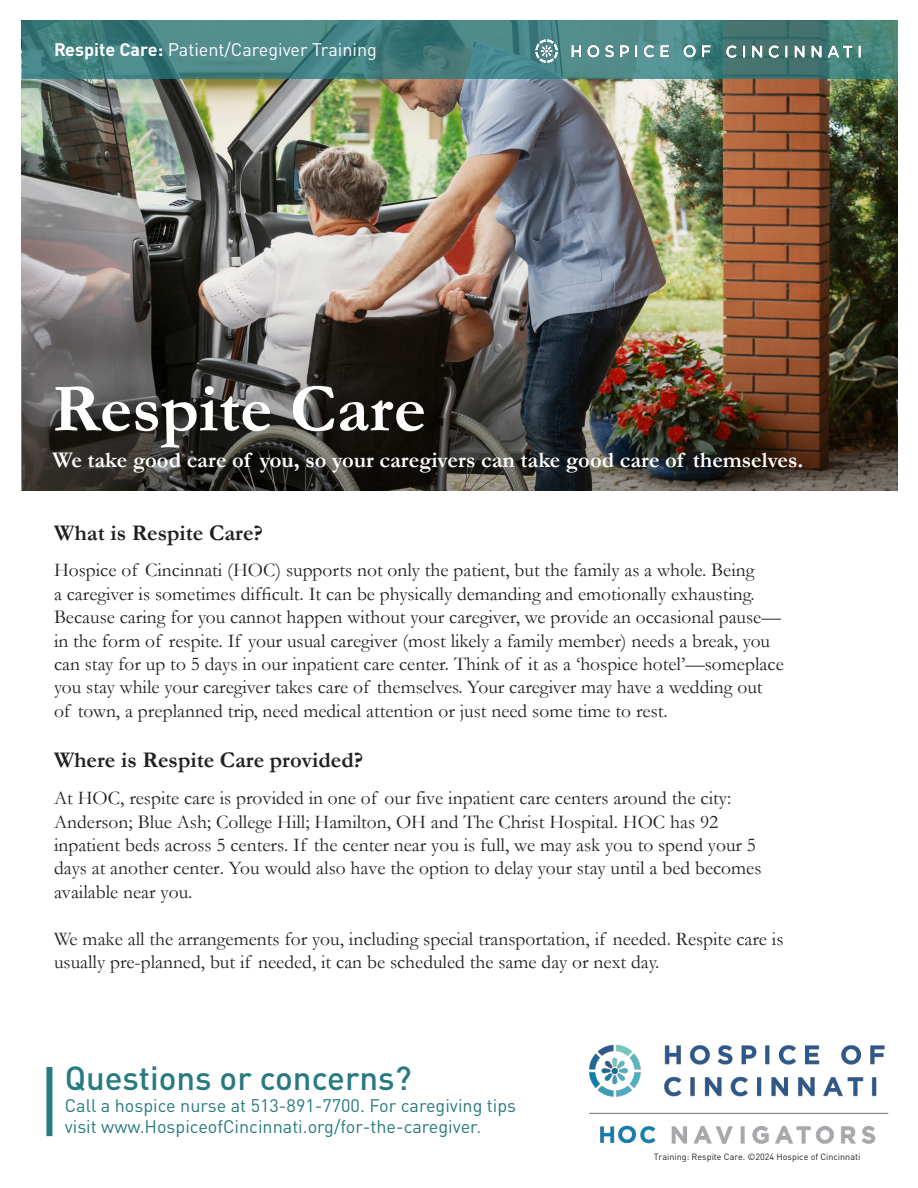
<style>
.page{position:relative;width:918px;height:1188px;background:#fff}
.page>*{position:absolute;margin:0;border:0;box-sizing:border-box;transform-origin:0 0}
.t1{font:700 69px "Garamond";color:#fff}
.t2{font:500 33px "DIN Pro";color:#277a80}
.t3{font:700 22.5px "Garamond";color:#fff}
.t4{font:700 22.5px "Garamond";color:#231f20}
.t5{font:19.5px/23.4px "Garamond";color:#231f20}
.t6{font:18px/21.6px "DIN Pro";color:#277a80}
.t7{font:18px "DIN Pro";color:#fff}
.t8{font:9px "DIN Pro";color:#231f20}
.s1{font-weight:700}
</style>
<div class="page">
<img style="left:22px;top:79px;width:876px;height:412px">
<svg style="left:22px;top:20px;width:876px;height:59px;background:#458181"></svg>
<div style="left:46px;top:1067px;width:6px;height:69px;background:#277a80"></div>
<img style="left:533px;top:38px;width:330px;height:26px">
<img style="left:589px;top:1044px;width:300px;height:100px">
<p class="t7" style="left:54px;top:35px;width:324px"><span class="s1">Respite Care:</span> Patient/Caregiver Training</p>
<p class="t1" style="left:52px;top:368px;width:375px">Respite Care</p>
<p class="t3" style="left:52px;top:446px;width:752px">We take good care of you, so your caregivers can take good care of themselves.</p>
<p class="t4" style="left:54px;top:519px;width:210px">What is Respite Care?</p>
<p class="t5" style="left:54px;top:558px;width:731px">Hospice of Cincinnati (HOC) supports not only the patient, but the family as a whole. Being<br>a caregiver is sometimes difficult. It can be physically demanding and emotionally exhausting.<br>Because caring for you cannot happen without your caregiver, we provide an occasional pause— in the form of respite. If your usual caregiver (most likely a family member) needs a break, you can stay for up to 5 days in our inpatient care center. Think of it as a ‘hospice hotel’—someplace you stay while your caregiver takes care of themselves. Your caregiver may have a wedding out<br>of town, a preplanned trip, need medical attention or just need some time to rest.</p>
<p class="t4" style="left:54px;top:747px;width:311px">Where is Respite Care provided?</p>
<p class="t5" style="left:54px;top:786px;width:709px">At HOC, respite care is provided in one of our five inpatient care centers around the city:<br>Anderson; Blue Ash; College Hill; Hamilton, OH and The Christ Hospital. HOC has 92 inpatient beds across 5 centers. If the center near you is full, we may ask you to spend your 5 days at another center. You would also have the option to delay your stay until a bed becomes available near you.</p>
<p class="t5" style="left:54px;top:927px;width:731px">We make all the arrangements for you, including special transportation, if needed. Respite care is usually pre-planned, but if needed, it can be scheduled the same day or next day.</p>
<p class="t2" style="left:65px;top:1051px;width:348px">Questions or concerns?</p>
<p class="t6" style="left:65px;top:1093px;width:453px">Call a hospice nurse at 513-891-7700. For caregiving tips visit www.HospiceofCincinnati.org/for-the-caregiver.</p>
<p class="t8" style="left:654px;top:1150px;width:208px">Training: Respite Care. ©2024 Hospice of Cincinnati</p>
</div>
